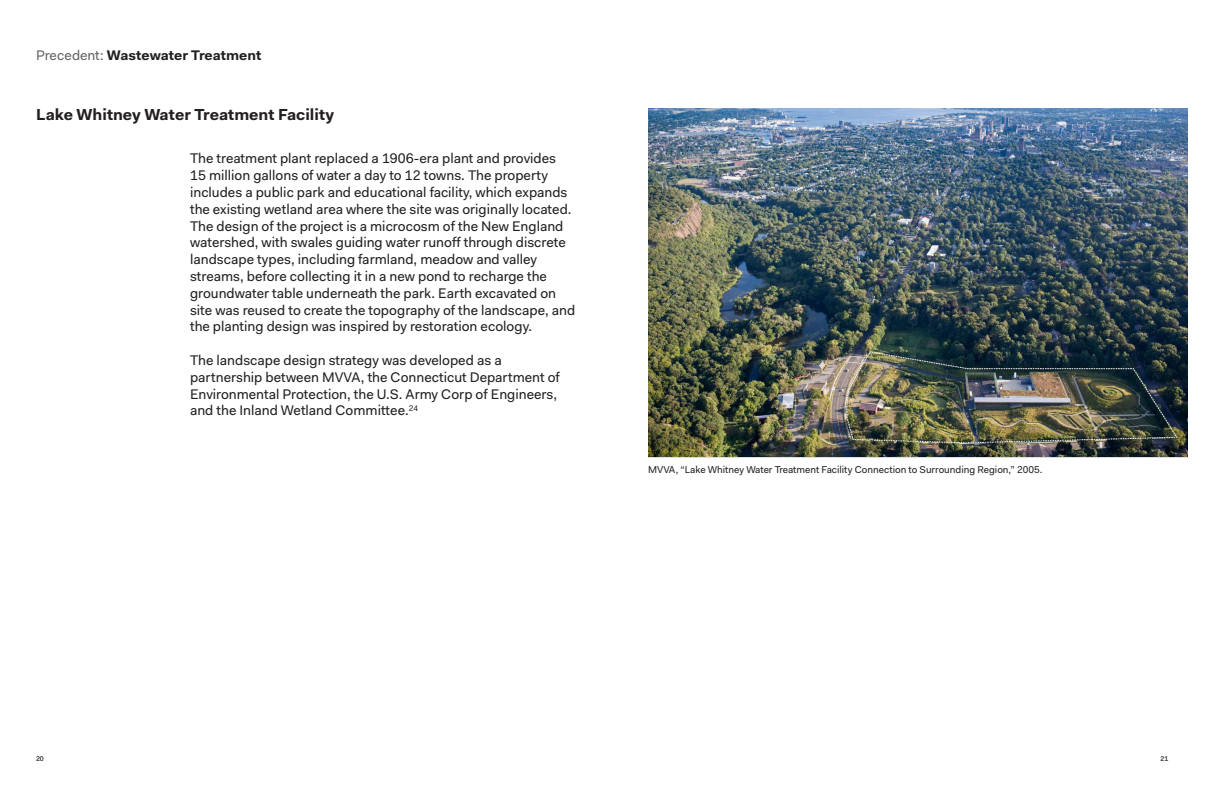
<style>
.page{position:relative;width:1224px;height:792px;background:#fff}
.page>*{position:absolute;margin:0;border:0;box-sizing:border-box;transform-origin:0 0}
.OFU_MOP_Titles_Fakt{font:700 16px "Fakt";color:#231f20}
.Paragraph_Style_1{font:14px/16.8px "Fakt";color:#231f20}
.OFU_MOP_Titles_Fakt-2{font:700 14px "Fakt";color:#231f20}
.t1{font:10px "Fakt";color:#231f20}
.t2{font:500 7px "Fakt";color:#231f20}
.s1{font-weight:400;color:#656568}
</style>
<div class="page">
<img style="left:648px;top:108px;width:540px;height:348px">
<p class="OFU_MOP_Titles_Fakt-2" style="left:36px;top:47px;width:227px"><span class="s1">Precedent:</span> Wastewater Treatment</p>
<p class="OFU_MOP_Titles_Fakt" style="left:36px;top:105px;width:300px">Lake Whitney Water Treatment Facility</p>
<p class="Paragraph_Style_1" style="left:190px;top:150px;width:387px">The treatment plant replaced a 1906-era plant and provides 15 million gallons of water a day to 12 towns. The property includes a public park and educational facility, which expands the existing wetland area where the site was originally located.<br>The design of the project is a microcosm of the New England watershed, with swales guiding water runoff through discrete landscape types, including farmland, meadow and valley streams, before collecting it in a new pond to recharge the groundwater table underneath the park. Earth excavated on site was reused to create the topography of the landscape, and the planting design was inspired by restoration ecology.</p>
<p class="Paragraph_Style_1" style="left:190px;top:352px;width:371px">The landscape design strategy was developed as a partnership between MVVA, the Connecticut Department of Environmental Protection, the U.S. Army Corp of Engineers, and the Inland Wetland Committee.<sup>24</sup></p>
<p class="t1" style="left:648px;top:463px;width:396px">MVVA, “Lake Whitney Water Treatment Facility Connection to Surrounding Region,” 2005.</p>
<p class="t2" style="left:36px;top:755px;width:9px">20</p>
<p class="t2" style="left:1161px;top:755px;width:9px">21</p>
</div>
